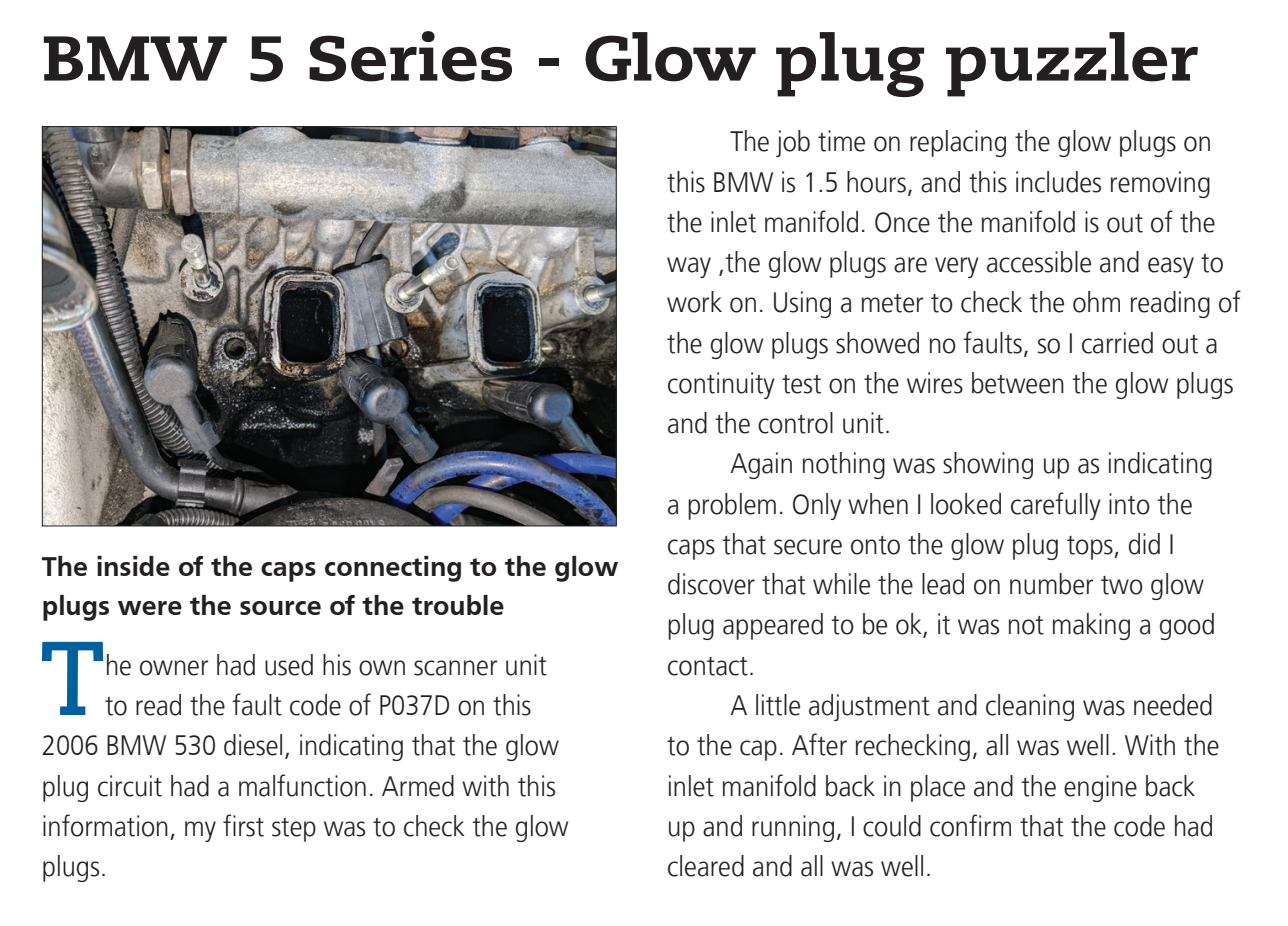
<style>
.page{position:relative;width:1288px;height:926px;background:#fff}
.page>*{position:absolute;margin:0;border:0;box-sizing:border-box;transform-origin:0 0}
.Drop_Cap_BS{font:700 104.65px "Caecilia";color:#0060a0;scale:.91 1}
.Headline{font:800 63px "Caecilia LT";color:#231f20;scale:1.07 1}
.Drop_Cap_BS-2{font:300 28px/40.2px "Frutiger LT";color:#231f20;scale:.91 1}
.Article_-_Body_Text{font:700 28px/38.5px "Frutiger";color:#231f20}
</style>
<div class="page">
<img style="left:44px;top:128px;width:570px;height:396px">
<p class="Headline" style="left:42px;top:19px;width:1081px">BMW 5 Series - Glow plug puzzler</p>
<p class="Article_-_Body_Text" style="left:42px;top:547px;width:578px">The inside of the caps connecting to the glow plugs were the source of the trouble</p>
<p class="Drop_Cap_BS" style="left:40px;top:617px;width:73px">T</p>
<p class="Drop_Cap_BS-2" style="left:105px;top:645px;width:487px">he owner had used his own scanner unit</p>
<p class="Drop_Cap_BS-2" style="left:105px;top:685px;width:470px">to read the fault code of P037D on this</p>
<p class="Drop_Cap_BS-2" style="left:42px;top:726px;width:569px">2006 BMW 530 diesel, indicating that the glow</p>
<p class="Drop_Cap_BS-2" style="left:42px;top:766px;width:566px">plug circuit had a malfunction. Armed with this</p>
<p class="Drop_Cap_BS-2" style="left:42px;top:806px;width:580px">information, my first step was to check the glow</p>
<p class="Drop_Cap_BS-2" style="left:42px;top:846px;width:73px">plugs.</p>
<p class="Drop_Cap_BS-2" style="left:667px;top:122px;width:632px;text-indent:63px">The job time on replacing the glow plugs on this BMW is 1.5 hours, and this includes removing the inlet manifold. Once the manifold is out of the way ,the glow plugs are very accessible and easy to work on. Using a meter to check the ohm reading of the glow plugs showed no faults, so I carried out a continuity test on the wires between the glow plugs and the control unit.</p>
<p class="Drop_Cap_BS-2" style="left:667px;top:444px;width:604px;text-indent:63px">Again nothing was showing up as indicating a problem. Only when I looked carefully into the caps that secure onto the glow plug tops, did I discover that while the lead on number two glow plug appeared to be ok, it was not making a good contact.</p>
<p class="Drop_Cap_BS-2" style="left:667px;top:685px;width:608px;text-indent:63px">A little adjustment and cleaning was needed to the cap. After rechecking, all was well. With the inlet manifold back in place and the engine back up and running, I could confirm that the code had cleared and all was well.</p>
</div>
